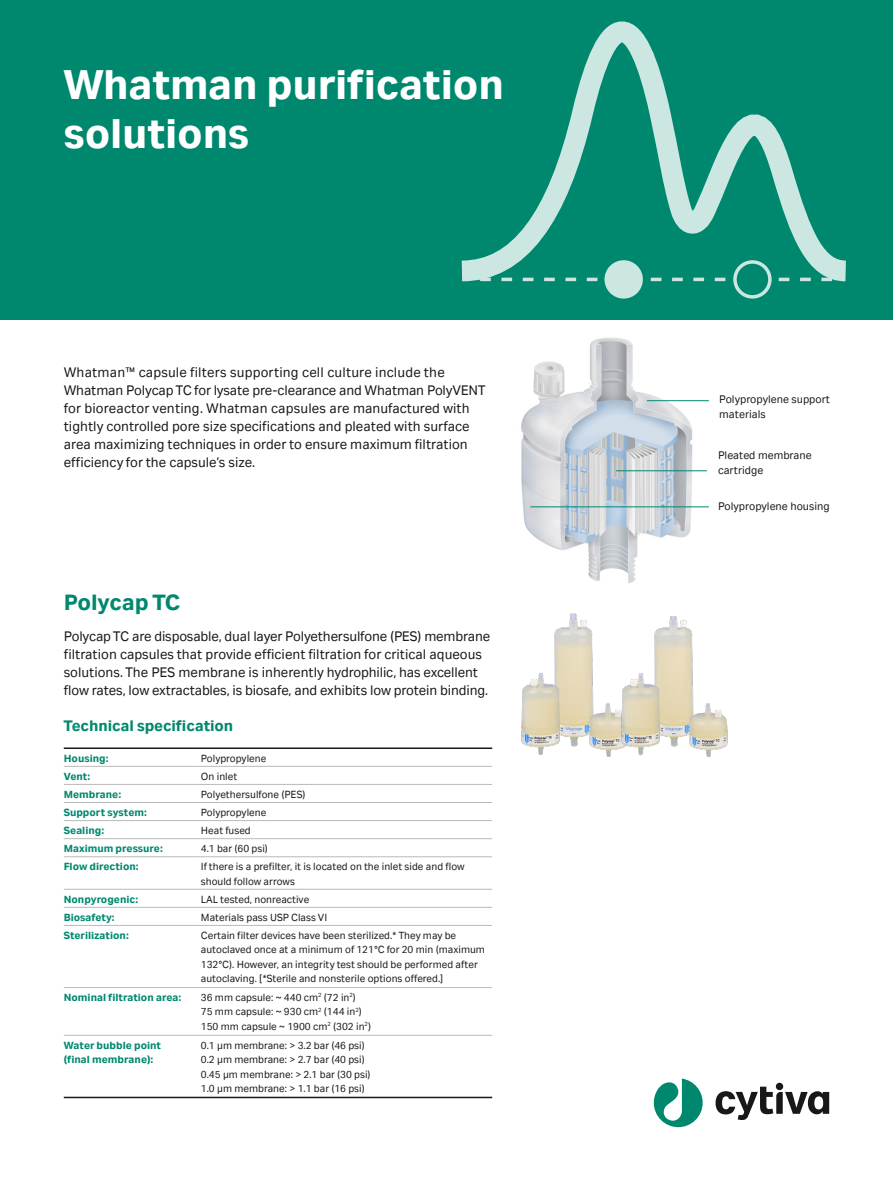
<style>
.page{position:relative;width:893px;height:1191px;background:#fff}
.page>*{position:absolute;margin:0;border:0;box-sizing:border-box;transform-origin:0 0}
.Headline_-_30pt{font:700 45px/49.5px "Cytiva Aktiv";letter-spacing:-.005em;color:#fff}
.Subhead_-_Level_1{font:700 24px "Cytiva Aktiv";letter-spacing:-.005em;color:#00886f}
.Subhead_-_Level_3{font:700 16.5px "Cytiva Aktiv";letter-spacing:-.005em;color:#00886f}
.Body_Text{font:15px/18px "Cytiva Aktiv";color:#18181b}
.t1{font:12px/15px "Cytiva Aktiv";color:#18181b}
.Table_Text{font:11.25px/14.4px "Cytiva Aktiv";color:#18181b}
.Table_Text-2{font:700 11.25px/14.4px "Cytiva Aktiv";color:#00886f}
</style>
<div class="page">
<svg style="left:716px;top:1086px;width:113px;height:34px"></svg>
<div style="left:776px;top:1082px;width:7px;height:8px;background:#18181b;border-radius:50%"></div>
<svg style="left:654px;top:1078px;width:49px;height:49px"></svg>
<div style="left:0;top:0;width:893px;height:319px;background:#00886f"></div>
<img style="left:521px;top:337px;width:180px;height:246px">
<hr style="left:647px;top:400px;width:62px;height:1px;background:#00886f">
<hr style="left:616px;top:470px;width:91px;height:1px;background:#00886f">
<hr style="left:530px;top:506px;width:179px;height:1px;background:#00886f">
<svg style="left:461px;top:21px;width:385px;height:271px"></svg>
<div style="left:604px;top:260px;width:39px;height:38px;background:#cce7e2;border-radius:50%"></div>
<svg style="left:733px;top:260px;width:39px;height:38px"></svg>
<hr style="left:64px;top:747px;width:131px;height:2px;background:#18181b">
<hr style="left:195px;top:747px;width:297px;height:2px;background:#18181b">
<hr style="left:64px;top:1096px;width:131px;height:2px;background:#18181b">
<hr style="left:195px;top:1096px;width:297px;height:2px;background:#18181b">
<hr style="left:64px;top:766px;width:131px;height:1px;background:#bababb">
<hr style="left:195px;top:766px;width:297px;height:1px;background:#bababb">
<hr style="left:64px;top:784px;width:131px;height:1px;background:#bababb">
<hr style="left:195px;top:784px;width:297px;height:1px;background:#bababb">
<hr style="left:64px;top:802px;width:131px;height:1px;background:#bababb">
<hr style="left:195px;top:802px;width:297px;height:1px;background:#bababb">
<hr style="left:64px;top:820px;width:131px;height:1px;background:#bababb">
<hr style="left:195px;top:820px;width:297px;height:1px;background:#bababb">
<hr style="left:64px;top:838px;width:131px;height:1px;background:#bababb">
<hr style="left:195px;top:838px;width:297px;height:1px;background:#bababb">
<hr style="left:64px;top:856px;width:131px;height:1px;background:#bababb">
<hr style="left:195px;top:856px;width:297px;height:1px;background:#bababb">
<hr style="left:64px;top:889px;width:131px;height:1px;background:#bababb">
<hr style="left:195px;top:889px;width:297px;height:1px;background:#bababb">
<hr style="left:64px;top:907px;width:131px;height:1px;background:#bababb">
<hr style="left:195px;top:907px;width:297px;height:1px;background:#bababb">
<hr style="left:64px;top:925px;width:131px;height:1px;background:#bababb">
<hr style="left:195px;top:925px;width:297px;height:1px;background:#bababb">
<hr style="left:64px;top:987px;width:131px;height:1px;background:#bababb">
<hr style="left:195px;top:987px;width:297px;height:1px;background:#bababb">
<hr style="left:64px;top:1035px;width:131px;height:1px;background:#bababb">
<hr style="left:195px;top:1035px;width:297px;height:1px;background:#bababb">
<img style="left:521px;top:613px;width:97px;height:144px">
<img style="left:618px;top:617px;width:110px;height:140px">
<p class="Headline_-_30pt" style="left:64px;top:59px;width:442px">Whatman purification solutions</p>
<p class="Body_Text" style="left:64px;top:363px;width:423px">Whatman™ capsule filters supporting cell culture include the Whatman Polycap TC for lysate pre-clearance and Whatman PolyVENT for bioreactor venting. Whatman capsules are manufactured with tightly controlled pore size specifications and pleated with surface area maximizing techniques in order to ensure maximum filtration efficiency for the capsule’s size.</p>
<p class="Subhead_-_Level_1" style="left:64px;top:588px;width:118px">Polycap TC</p>
<p class="Body_Text" style="left:64px;top:626px;width:428px">Polycap TC are disposable, dual layer Polyethersulfone (PES) membrane filtration capsules that provide efficient filtration for critical aqueous solutions. The PES membrane is inherently hydrophilic, has excellent flow rates, low extractables, is biosafe, and exhibits low protein binding.</p>
<p class="Subhead_-_Level_3" style="left:64px;top:716px;width:171px">Technical specification</p>
<p class="Table_Text-2" style="left:64px;top:750px;width:46px">Housing:</p>
<p class="Table_Text" style="left:201px;top:751px;width:67px">Polypropylene</p>
<p class="Table_Text-2" style="left:64px;top:768px;width:28px">Vent:</p>
<p class="Table_Text" style="left:201px;top:769px;width:38px">On inlet</p>
<p class="Table_Text-2" style="left:64px;top:786px;width:59px">Membrane:</p>
<p class="Table_Text" style="left:201px;top:787px;width:106px">Polyethersulfone (PES)</p>
<p class="Table_Text-2" style="left:64px;top:805px;width:85px">Support system:</p>
<p class="Table_Text" style="left:201px;top:805px;width:67px">Polypropylene</p>
<p class="Table_Text-2" style="left:64px;top:823px;width:42px">Sealing:</p>
<p class="Table_Text" style="left:201px;top:823px;width:51px">Heat fused</p>
<p class="Table_Text-2" style="left:64px;top:841px;width:101px">Maximum pressure:</p>
<p class="Table_Text" style="left:201px;top:841px;width:69px">4.1 bar (60 psi)</p>
<p class="Table_Text-2" style="left:64px;top:859px;width:76px">Flow direction:</p>
<p class="Table_Text" style="left:201px;top:859px;width:265px">If there is a prefilter, it is located on the inlet side and flow should follow arrows</p>
<p class="Table_Text-2" style="left:64px;top:891px;width:76px">Nonpyrogenic:</p>
<p class="Table_Text" style="left:201px;top:891px;width:110px">LAL tested, nonreactive</p>
<p class="Table_Text-2" style="left:64px;top:909px;width:52px">Biosafety:</p>
<p class="Table_Text" style="left:201px;top:910px;width:128px">Materials pass USP Class VI</p>
<p class="Table_Text-2" style="left:64px;top:927px;width:67px">Sterilization:</p>
<p class="Table_Text" style="left:201px;top:928px;width:286px">Certain filter devices have been sterilized.* They may be autoclaved once at a minimum of 121°C for 20 min (maximum 132°C). However, an integrity test should be performed after autoclaving. [*Sterile and nonsterile options offered.]</p>
<p class="Table_Text-2" style="left:64px;top:990px;width:119px">Nominal filtration area:</p>
<p class="Table_Text" style="left:201px;top:990px;width:157px">36 mm capsule: ~ 440 cm<sup>2</sup> (72 in<sup>2</sup>)</p>
<p class="Table_Text" style="left:201px;top:1004px;width:162px">75 mm capsule: ~ 930 cm<sup>2</sup> (144 in<sup>2</sup>)</p>
<p class="Table_Text" style="left:201px;top:1019px;width:172px">150 mm capsule ~ 1900 cm<sup>2</sup> (302 in<sup>2</sup>)</p>
<p class="Table_Text-2" style="left:64px;top:1037px;width:99px">Water bubble point (final membrane):</p>
<p class="Table_Text" style="left:201px;top:1037px;width:171px">0.1 μm membrane: &gt; 3.2 bar (46 psi)<br>0.2 μm membrane: &gt; 2.7 bar (40 psi)<br>0.45 μm membrane: &gt; 2.1 bar (30 psi)<br>1.0 μm membrane: &gt; 1.1 bar (16 psi)</p>
<p class="t1" style="left:719px;top:392px;width:112px">Polypropylene support materials</p>
<p class="t1" style="left:718px;top:447px;width:95px">Pleated membrane cartridge</p>
<p class="t1" style="left:718px;top:498px;width:113px">Polypropylene housing</p>
</div>
